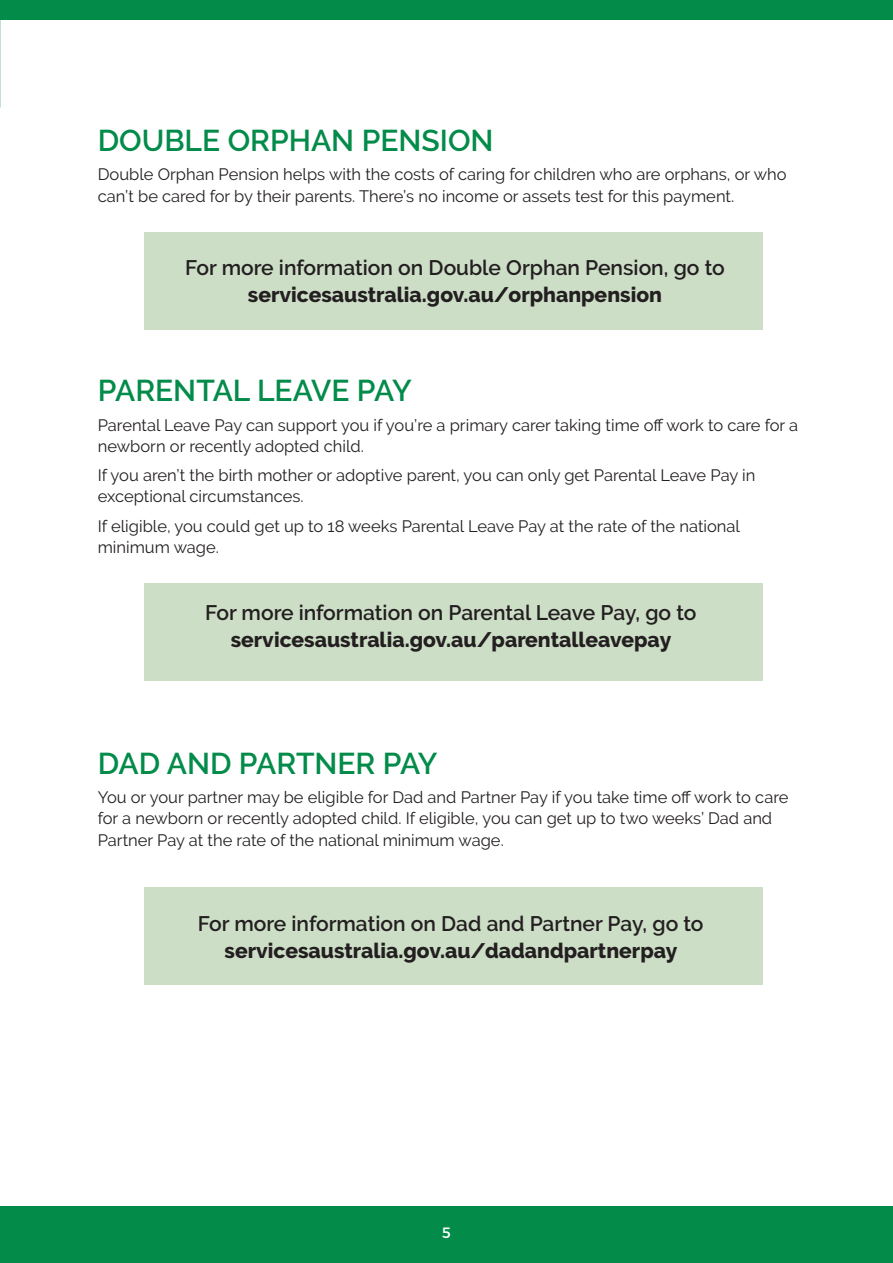
<style>
.page{position:relative;width:893px;height:1263px;background:#fff}
.page>*{position:absolute;margin:0;border:0;box-sizing:border-box;transform-origin:0 0}
.t1{font:600 30px "Raleway";color:#028b49}
.t2{font:600 21px "Raleway";color:#231f20}
.t3{font:800 21px "Raleway";color:#231f20}
.t4{font:16.5px/21.6px "Raleway";color:#231f20}
.t5{font:15px "Montserrat";color:#fff}
</style>
<div class="page">
<div style="left:0;top:1207px;width:893px;height:56px;background:#028b49"></div>
<div style="left:0;top:0;width:893px;height:19px;background:#028b49"></div>
<div style="left:145px;top:232px;width:618px;height:98px;background:#cddec7"></div>
<div style="left:145px;top:583px;width:618px;height:97px;background:#cddec7"></div>
<div style="left:145px;top:887px;width:618px;height:97px;background:#cddec7"></div>
<h1 class="t1" style="left:98px;top:123px;width:397px">DOUBLE ORPHAN PENSION</h1>
<p class="t4" style="left:98px;top:164px;width:690px">Double Orphan Pension helps with the costs of caring for children who are orphans, or who can’t be cared for by their parents. There’s no income or assets test for this payment.</p>
<p class="t2" style="left:185px;top:255px;width:541px">For more information on Double Orphan Pension, go to</p>
<p class="t3" style="left:248px;top:283px;width:415px">servicesaustralia.gov.au/orphanpension</p>
<h1 class="t1" style="left:98px;top:373px;width:315px">PARENTAL LEAVE PAY</h1>
<p class="t4" style="left:98px;top:414px;width:702px;line-height:21px">Parental Leave Pay can support you if you’re a primary carer taking time off work to care for a newborn or recently adopted child.</p>
<p class="t4" style="left:98px;top:465px;width:659px;line-height:21px">If you aren’t the birth mother or adoptive parent, you can only get Parental Leave Pay in exceptional circumstances.</p>
<p class="t4" style="left:98px;top:515px;width:644px">If eligible, you could get up to 18 weeks Parental Leave Pay at the rate of the national minimum wage.</p>
<p class="t2" style="left:205px;top:601px;width:493px">For more information on Parental Leave Pay, go to</p>
<p class="t3" style="left:231px;top:628px;width:442px">servicesaustralia.gov.au/parentalleavepay</p>
<h1 class="t1" style="left:98px;top:746px;width:341px">DAD AND PARTNER PAY</h1>
<p class="t4" style="left:98px;top:786px;width:692px">You or your partner may be eligible for Dad and Partner Pay if you take time off work to care for a newborn or recently adopted child. If eligible, you can get up to two weeks’ Dad and<br>Partner Pay at the rate of the national minimum wage.</p>
<p class="t2" style="left:198px;top:911px;width:507px">For more information on Dad and Partner Pay, go to</p>
<p class="t3" style="left:225px;top:939px;width:454px">servicesaustralia.gov.au/dadandpartnerpay</p>
<p class="t5" style="left:442px;top:1223px;width:10px">5</p>
</div>
